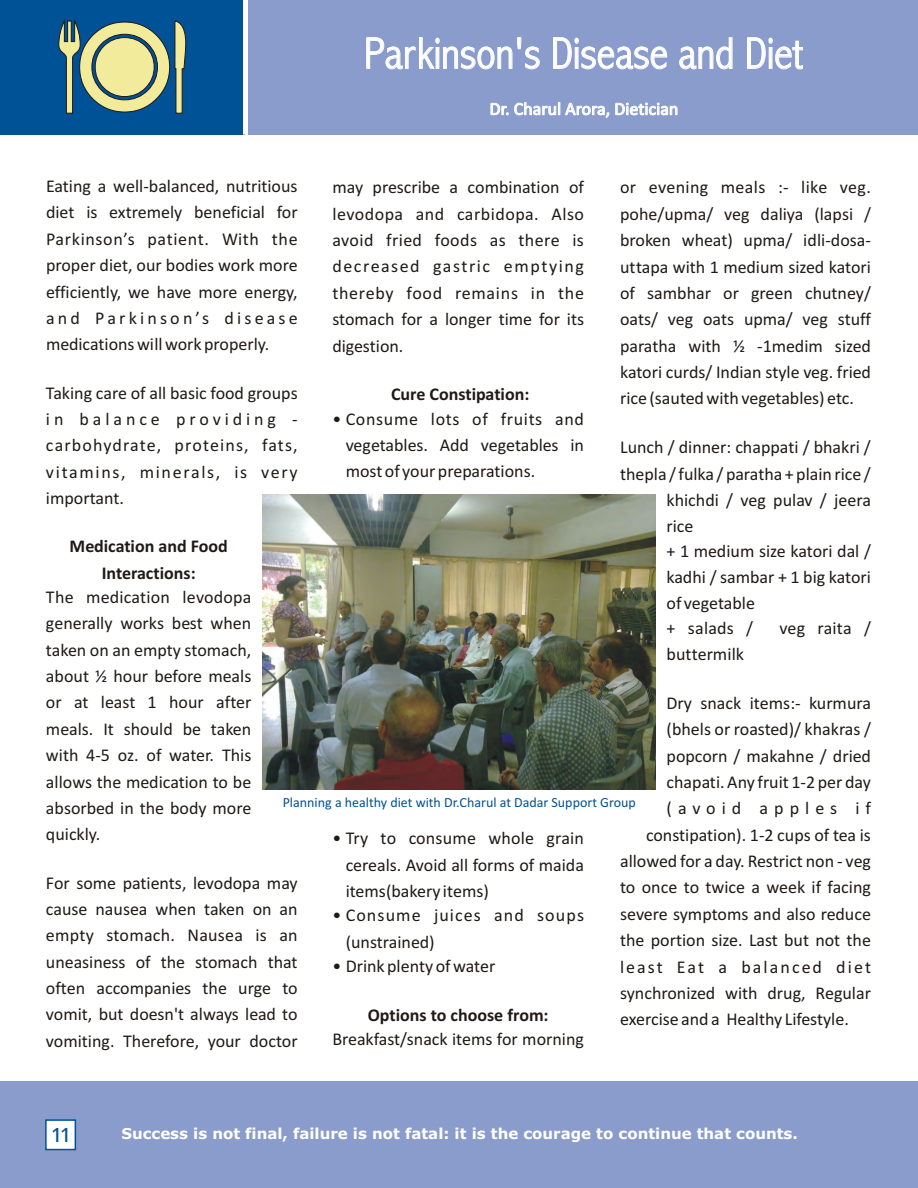
<style>
.page{position:relative;width:918px;height:1188px;background:#fff}
.page>*{position:absolute;margin:0;border:0;box-sizing:border-box;transform-origin:0 0}
.t1{font:300 45px "Abadi MT Condensed";color:#fff}
.t2{font:21px "Chantilly";color:#005296}
.t3{font:18px/26.4px "Calibri";color:#1f1a17;text-align:justify}
.t4{font:700 18px/26.4px "Calibri";color:#1f1a17;text-align:center}
.t5{font:18px/26.4px "Calibri";letter-spacing:.06em;color:#1f1a17}
.t6{font:18px "Calibri";color:#fff}
.t7{font:18px "Calibri";letter-spacing:.115em;color:#1f1a17}
.t8{font:18px "Calibri";letter-spacing:.335em;color:#1f1a17}
.t9{font:700 15px "Verdana";color:#fff}
.t10{font:14.1px "Calibri";color:#005296}
</style>
<div class="page">
<div style="left:0;top:1082px;width:918px;height:106px;background:#8a9ccc"></div>
<div style="left:45px;top:1119px;width:31px;height:31px;background:#fff;border:2px solid #005296"></div>
<div style="left:0;top:0;width:245px;height:135px;background:#005296"></div>
<hr style="left:243px;top:0;width:3px;height:135px;background:#fff">
<div style="left:249px;top:0;width:669px;height:135px;background:#8a9ccc"></div>
<img style="left:262px;top:494px;width:394px;height:296px">
<svg style="left:58px;top:20px;width:128px;height:94px"></svg>
<h1 class="t1" style="left:364px;top:37px;width:441px">Parkinson's Disease and Diet</h1>
<p class="t6" style="left:490px;top:101px;width:190px">Dr. Charul Arora, Dietician</p>
<p class="t3" style="left:46px;top:174px;width:253px">Eating a well-balanced, nutritious diet is extremely beneficial for Parkinson’s patient. With the proper diet, our bodies work more efficiently, we have more energy, and Parkinson’s disease medications will work properly.</p>
<p class="t3" style="left:46px;top:381px;width:253px">Taking care of all basic food groups in balance providing - carbohydrate, proteins, fats, vitamins, minerals, is very important.</p>
<p class="t4" style="left:70px;top:535px;width:160px">Medication and Food<br>Interactions:</p>
<p class="t3" style="left:46px;top:585px;width:207px">The medication levodopa generally works best when taken on an empty stomach, about ½ hour before meals or at least 1 hour after meals. It should be taken with 4-5 oz. of water. This allows the medication to be absorbed in the body more quickly.</p>
<p class="t3" style="left:46px;top:871px;width:253px">For some patients, levodopa may cause nausea when taken on an empty stomach. Nausea is an uneasiness of the stomach that often accompanies the urge to vomit, but doesn't always lead to vomiting. Therefore, your doctor</p>
<p class="t3" style="left:332px;top:176px;width:253px">may prescribe a combination of levodopa and carbidopa. Also avoid fried foods as there is decreased gastric emptying thereby food remains in the stomach for a longer time for its digestion.</p>
<p class="t4" style="left:391px;top:383px;width:140px">Cure Constipation:</p>
<p class="t3" style="left:346px;top:407px;width:240px;text-indent:-13px">• Consume lots of fruits and vegetables. Add vegetables in most of your preparations.</p>
<p class="t3" style="left:620px;top:176px;width:253px">or evening meals :- like veg. pohe/upma/ veg daliya (lapsi / broken wheat) upma/ idli-dosa&shy;uttapa with 1 medium sized katori of sambhar or green chutney/ oats/ veg oats upma/ veg stuff paratha with ½ -1medim sized katori curds/ Indian style veg. fried rice (sauted with vegetables) etc.</p>
<p class="t3" style="left:620px;top:435px;width:252px">Lunch / dinner: chappati / bhakri /</p>
<p class="t3" style="left:620px;top:462px;width:252px">thepla / fulka / paratha + plain rice /</p>
<p class="t3" style="left:667px;top:488px;width:206px">khichdi / veg pulav / jeera</p>
<p class="t3" style="left:667px;top:515px;width:28px">rice</p>
<p class="t3" style="left:667px;top:539px;width:206px">+ 1 medium size katori dal / kadhi / sambar + 1 big katori of vegetable</p>
<p class="t3" style="left:667px;top:616px;width:88px">+ salads /</p>
<p class="t3" style="left:779px;top:616px;width:93px">veg raita /</p>
<p class="t3" style="left:667px;top:642px;width:79px">buttermilk</p>
<p class="t3" style="left:667px;top:691px;width:206px">Dry snack items:- kurmura</p>
<p class="t3" style="left:667px;top:718px;width:206px">(bhels or roasted)/ khakras /</p>
<p class="t3" style="left:667px;top:744px;width:206px">popcorn / makahne / dried</p>
<p class="t3" style="left:667px;top:770px;width:206px">chapati. Any fruit 1-2 per day</p>
<p class="t8" style="left:667px;top:801px;width:206px">(avoid apples if</p>
<p class="t3" style="left:646px;top:823px;width:226px">constipation). 1-2 cups of tea is</p>
<p class="t3" style="left:620px;top:849px;width:253px">allowed for a day. Restrict non - veg</p>
<p class="t3" style="left:620px;top:876px;width:252px">to once to twice a week if facing</p>
<p class="t3" style="left:620px;top:902px;width:252px">severe symptoms and also reduce</p>
<p class="t3" style="left:620px;top:929px;width:252px">the portion size. Last but not the</p>
<p class="t7" style="left:620px;top:959px;width:252px">least Eat a balanced diet</p>
<p class="t3" style="left:620px;top:981px;width:252px">synchronized with drug, Regular</p>
<p class="t3" style="left:620px;top:1008px;width:230px">exercise and a Healthy Lifestyle.</p>
<p class="t10" style="left:283px;top:796px;width:355px">Planning a healthy diet with Dr.Charul at Dadar Support Group</p>
<p class="t3" style="left:346px;top:827px;width:240px;text-indent:-13px">• Try to consume whole grain cereals. Avoid all forms of maida items(bakery items)</p>
<p class="t5" style="left:346px;top:904px;width:240px;text-indent:-13px">• Consume juices and soups (unstrained)</p>
<p class="t3" style="left:332px;top:954px;width:164px">• Drink plenty of water</p>
<p class="t4" style="left:368px;top:1003px;width:182px">Options to choose from:</p>
<p class="t3" style="left:332px;top:1028px;width:253px">Breakfast/snack items for morning</p>
<p class="t2" style="left:51px;top:1123px;width:21px">11</p>
<p class="t9" style="left:121px;top:1128px;width:678px">Success is not final, failure is not fatal: it is the courage to continue that counts.</p>
</div>
